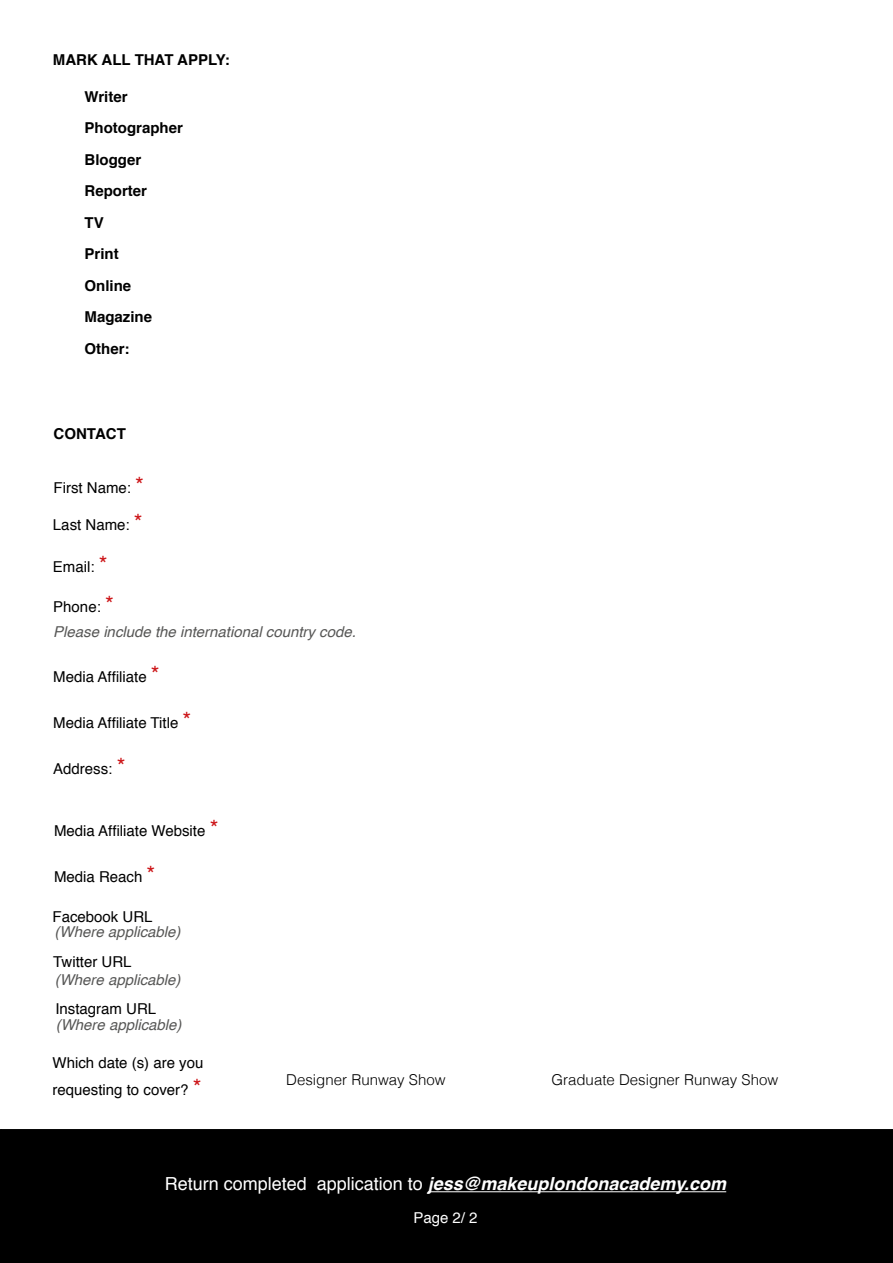
<style>
.page{position:relative;width:893px;height:1263px;background:#fff}
.page>*{position:absolute;margin:0;border:0;box-sizing:border-box;transform-origin:0 0}
.t1{font:18px "Helvetica";color:#fff}
.t2{font:15px/27px "Helvetica";color:#000}
.t3{font:italic 15px/25.3px "Helvetica";color:#575756}
.t4{font:700 15px/31.5px "Helvetica";color:#000}
.t5{font:300 15px "Helvetica";color:#000}
.t6{font:15px "Helvetica";color:#fff}
.s1{font-size:22.5px;color:#cd171a}
.s2{font-style:normal;color:#000}
.s3{font-style:normal;font-size:22.5px;color:#cd171a}
.s4{font-weight:700;font-style:italic}
</style>
<div class="page">
<div style="left:1px;top:1130px;width:891px;height:132px;background:#000"></div>
<div style="left:0;top:1129px;width:893px;height:134px;border:2px solid #000"></div>
<hr style="left:428px;top:1191px;width:298px;height:1px;background:#fff">
<p class="t4" style="left:53px;top:44px;width:178px">MARK ALL THAT APPLY:</p>
<p class="t4" style="left:85px;top:81px;width:100px">Writer<br>Photographer<br>Blogger<br>Reporter<br>TV<br>Print<br>Online<br>Magazine<br>Other:</p>
<p class="t4" style="left:54px;top:418px;width:74px">CONTACT</p>
<p class="t2" style="left:54px;top:475px;width:92px">First Name: <span class="s1">*</span></p>
<p class="t2" style="left:53px;top:511px;width:91px">Last Name: <span class="s1">*</span></p>
<p class="t2" style="left:53px;top:553px;width:56px">Email: <span class="s1">*</span></p>
<p class="t3" style="left:53px;top:594px;width:304px"><span class="s2">Phone:</span> <span class="s3">*<br></span>Please include the international country code.</p>
<p class="t2" style="left:53px;top:663px;width:108px">Media Affiliate <span class="s1">*</span></p>
<p class="t2" style="left:53px;top:709px;width:140px">Media Affiliate Title <span class="s1">*</span></p>
<p class="t2" style="left:53px;top:755px;width:74px">Address: <span class="s1">*</span></p>
<p class="t2" style="left:54px;top:817px;width:166px">Media Affiliate Website <span class="s1">*</span></p>
<p class="t2" style="left:54px;top:864px;width:103px">Media Reach <span class="s1">*</span></p>
<p class="t2" style="left:53px;top:903px;width:102px">Facebook URL</p>
<p class="t2" style="left:53px;top:948px;width:80px">Twitter URL</p>
<p class="t2" style="left:55px;top:996px;width:102px">Instagram URL</p>
<p class="t2" style="left:53px;top:1049px;width:152px">Which date (s) are you requesting to cover? <span class="s1">*</span></p>
<p class="t3" style="left:55px;top:919px;width:127px">(Where applicable)</p>
<p class="t3" style="left:55px;top:967px;width:127px">(Where applicable)</p>
<p class="t3" style="left:56px;top:1012px;width:127px">(Where applicable)</p>
<p class="t5" style="left:286px;top:1067px;width:161px">Designer Runway Show</p>
<p class="t5" style="left:551px;top:1067px;width:228px">Graduate Designer Runway Show</p>
<p class="t1" style="left:165px;top:1170px;width:563px">Return completed application to <span class="s4">jess@makeuplondonacademy.com</span></p>
<p class="t6" style="left:413px;top:1206px;width:66px">Page 2/ 2</p>
</div>
